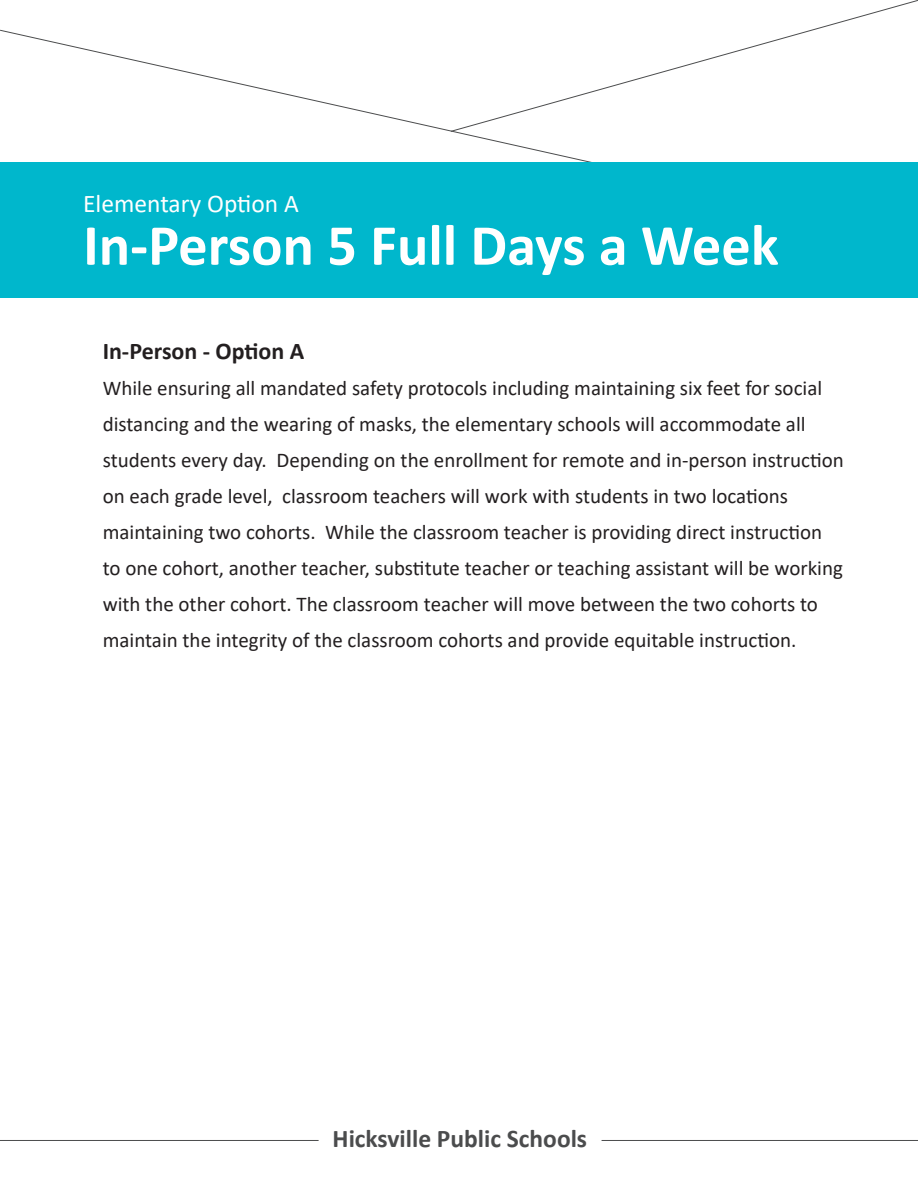
<style>
.page{position:relative;width:918px;height:1188px;background:#fff}
.page>*{position:absolute;margin:0;border:0;box-sizing:border-box;transform-origin:0 0}
.t1{font:700 58.5px "Calibri";color:#fff}
.t2{font:700 25.5px "Calibri";color:#4b4c4d}
.t3{font:25.5px "Calibri";color:#fff}
.t4{font:700 24px "Calibri";color:#231f20}
.t5{font:21px/36px "Calibri";color:#231f20}
</style>
<div class="page">
<hr style="left:0;top:1140px;width:319px;height:1px;background:#4b4c4d">
<hr style="left:602px;top:1140px;width:316px;height:1px;background:#4b4c4d">
<svg style="left:0;top:29px;width:818px;height:133px"></svg>
<div style="left:0;top:162px;width:918px;height:136px;background:#00b7cc"></div>
<p class="t3" style="left:83px;top:186px;width:217px">Elementary Option A</p>
<p class="t1" style="left:83px;top:204px;width:697px">In-Person 5 Full Days a Week</p>
<p class="t4" style="left:103px;top:334px;width:203px">In-Person - Option A</p>
<p class="t5" style="left:103px;top:370px;width:743px">While ensuring all mandated safety protocols including maintaining six feet for social distancing and the wearing of masks, the elementary schools will accommodate all students every day. Depending on the enrollment for remote and in-person instruction on each grade level, classroom teachers will work with students in two locations maintaining two cohorts. While the classroom teacher is providing direct instruction to one cohort, another teacher, substitute teacher or teaching assistant will be working with the other cohort. The classroom teacher will move between the two cohorts to maintain the integrity of the classroom cohorts and provide equitable instruction.</p>
<p class="t2" style="left:333px;top:1120px;width:256px">Hicksville Public Schools</p>
</div>
